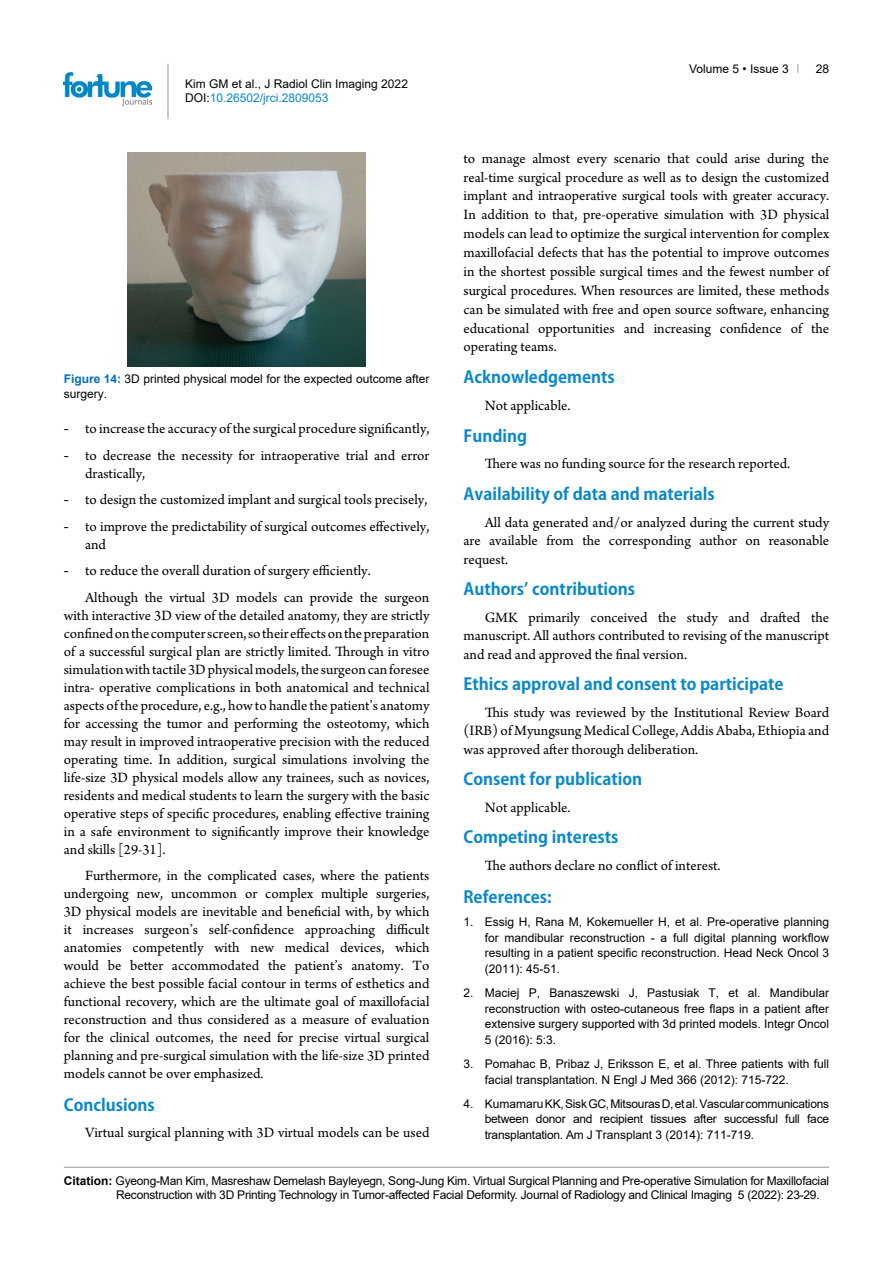
<style>
.page{position:relative;width:893px;height:1263px;background:#fff}
.page>*{position:absolute;margin:0;border:0;box-sizing:border-box;transform-origin:0 0}
.t1{font:700 16.5px "Koz Go Pr 6 N";color:#0a88ca}
.t2{font:15px/18px "Arno Pro";color:#000;text-align:justify}
.t3{font:12px/15.6px "Arial";color:#000}
.t4{font:12px/14.4px "Arial";letter-spacing:-.02em;color:#000}
.s1{color:#0a88ca}
.s2{font-weight:700;color:#0070c0}
.s3{font-family:"Times New Roman"}
.s4{font-weight:700}
</style>
<div class="page">
<hr style="left:168px;top:64px;width:1px;height:55px;background:#939598">
<img style="left:64px;top:72px;width:88px;height:33px">
<hr style="left:64px;top:1167px;width:765px;height:1px;background:#939598">
<img style="left:128px;top:152px;width:237px;height:214px">
<p class="t3" style="left:185px;top:76px;width:224px;line-height:14.4px">Kim GM et al., J Radiol Clin Imaging 2022<br>DOI:<span class="s1">10.26502/jrci.2809053</span></p>
<p class="t3" style="left:64px;top:371px;width:367px;line-height:15px"><span class="s2">Figure 14:</span> 3D printed physical model for the expected outcome after surgery.</p>
<p class="t2" style="left:64px;top:421px;width:367px"><span class="s3">-</span> to increase the accuracy of the surgical procedure significantly,</p>
<p class="t2" style="left:85px;top:447px;width:346px;text-indent:-21px"><span class="s3">-</span> to decrease the necessity for intraoperative trial and error drastically,</p>
<p class="t2" style="left:64px;top:492px;width:365px"><span class="s3">-</span> to design the customized implant and surgical tools precisely,</p>
<p class="t2" style="left:85px;top:518px;width:346px;text-indent:-21px"><span class="s3">-</span> to improve the predictability of surgical outcomes effectively, and</p>
<p class="t2" style="left:85px;top:558px;width:346px;line-height:26.5px;text-indent:-21px"><span class="s3">-</span> to reduce the overall duration of surgery efficiently.<br>Although the virtual 3D models can provide the surgeon</p>
<p class="t2" style="left:64px;top:607px;width:367px">with interactive 3D view of the detailed anatomy, they are strictly confined on the computer screen, so their effects on the preparation of a successful surgical plan are strictly limited. Through in vitro simulation with tactile 3D physical models, the surgeon can foresee intra- operative complications in both anatomical and technical aspects of the procedure, e.g., how to handle the patient’s anatomy for accessing the tumor and performing the osteotomy, which may result in improved intraoperative precision with the reduced operating time. In addition, surgical simulations involving the life-size 3D physical models allow any trainees, such as novices, residents and medical students to learn the surgery with the basic operative steps of specific procedures, enabling effective training in a safe environment to significantly improve their knowledge and skills [29-31].</p>
<p class="t2" style="left:64px;top:868px;width:367px;text-indent:21px">Furthermore, in the complicated cases, where the patients undergoing new, uncommon or complex multiple surgeries, 3D physical models are inevitable and beneficial with, by which it increases surgeon’s self-confidence approaching difficult anatomies competently with new medical devices, which would be better accommodated the patient’s anatomy. To achieve the best possible facial contour in terms of esthetics and functional recovery, which are the ultimate goal of maxillofacial reconstruction and thus considered as a measure of evaluation for the clinical outcomes, the need for precise virtual surgical planning and pre-surgical simulation with the life-size 3D printed models cannot be over emphasized.</p>
<p class="t1" style="left:64px;top:1095px;width:93px">Conclusions</p>
<p class="t2" style="left:85px;top:1125px;width:346px">Virtual surgical planning with 3D virtual models can be used</p>
<p class="t3" style="left:689px;top:61px;width:101px">Volume 5 • Issue 3</p>
<p class="t3" style="left:816px;top:61px;width:15px">28</p>
<p class="t2" style="left:463px;top:150px;width:367px;line-height:18.8px">to manage almost every scenario that could arise during the real-time surgical procedure as well as to design the customized implant and intraoperative surgical tools with greater accuracy.<br>In addition to that, pre-operative simulation with 3D physical models can lead to optimize the surgical intervention for complex maxillofacial defects that has the potential to improve outcomes in the shortest possible surgical times and the fewest number of surgical procedures. When resources are limited, these methods can be simulated with free and open source software, enhancing educational opportunities and increasing confidence of the operating teams.</p>
<p class="t1" style="left:463px;top:368px;width:153px">Acknowledgements</p>
<p class="t2" style="left:485px;top:398px;width:87px">Not applicable.</p>
<p class="t1" style="left:463px;top:426px;width:65px">Funding</p>
<p class="t2" style="left:485px;top:456px;width:307px">There was no funding source for the research reported.</p>
<p class="t1" style="left:463px;top:484px;width:253px">Availability of data and materials</p>
<p class="t2" style="left:463px;top:514px;width:367px;line-height:18.5px;text-indent:21px">All data generated and/or analyzed during the current study are available from the corresponding author on reasonable request.</p>
<p class="t1" style="left:463px;top:579px;width:173px">Authors’ contributions</p>
<p class="t2" style="left:463px;top:609px;width:367px;line-height:18.5px;text-indent:21px">GMK primarily conceived the study and drafted the manuscript. All authors contributed to revising of the manuscript and read and approved the final version.</p>
<p class="t1" style="left:463px;top:674px;width:322px">Ethics approval and consent to participate</p>
<p class="t2" style="left:463px;top:704px;width:367px;line-height:18.5px;text-indent:21px">This study was reviewed by the Institutional Review Board (IRB) of Myungsung Medical College, Addis Ababa, Ethiopia and was approved after thorough deliberation.</p>
<p class="t1" style="left:463px;top:769px;width:180px">Consent for publication</p>
<p class="t2" style="left:485px;top:799px;width:87px">Not applicable.</p>
<p class="t1" style="left:463px;top:828px;width:156px">Competing interests</p>
<p class="t2" style="left:485px;top:857px;width:237px">The authors declare no conflict of interest.</p>
<p class="t1" style="left:463px;top:887px;width:90px">References:</p>
<p class="t3" style="left:485px;top:914px;width:346px;text-align:justify;text-indent:-21px">1. Essig H, Rana M, Kokemueller H, et al. Pre-operative planning for mandibular reconstruction - a full digital planning workflow resulting in a patient specific reconstruction. Head Neck Oncol 3 (2011): 45-51.</p>
<p class="t3" style="left:485px;top:985px;width:346px;text-align:justify;text-indent:-21px">2. Maciej P, Banaszewski J, Pastusiak T, et al. Mandibular reconstruction with osteo-cutaneous free flaps in a patient after extensive surgery supported with 3d printed models. Integr Oncol 5 (2016): 5:3.</p>
<p class="t3" style="left:485px;top:1056px;width:346px;text-indent:-21px">3. Pomahac B, Pribaz J, Eriksson E, et al. Three patients with full facial transplantation. N Engl J Med 366 (2012): 715-722.</p>
<p class="t3" style="left:485px;top:1095px;width:346px;text-align:justify;text-indent:-21px">4. Kumamaru KK, Sisk GC, Mitsouras D, et al. Vascular communications between donor and recipient tissues after successful full face transplantation. Am J Transplant 3 (2014): 711-719.</p>
<p class="t4" style="left:116px;top:1173px;width:714px;text-indent:-52px"><span class="s4">Citation:</span> Gyeong-Man Kim, Masreshaw Demelash Bayleyegn, Song-Jung Kim. Virtual Surgical Planning and Pre-operative Simulation for Maxillofacial<br>Reconstruction with 3D Printing Technology in Tumor-affected Facial Deformity. Journal of Radiology and Clinical Imaging 5 (2022): 23-29.</p>
</div>
